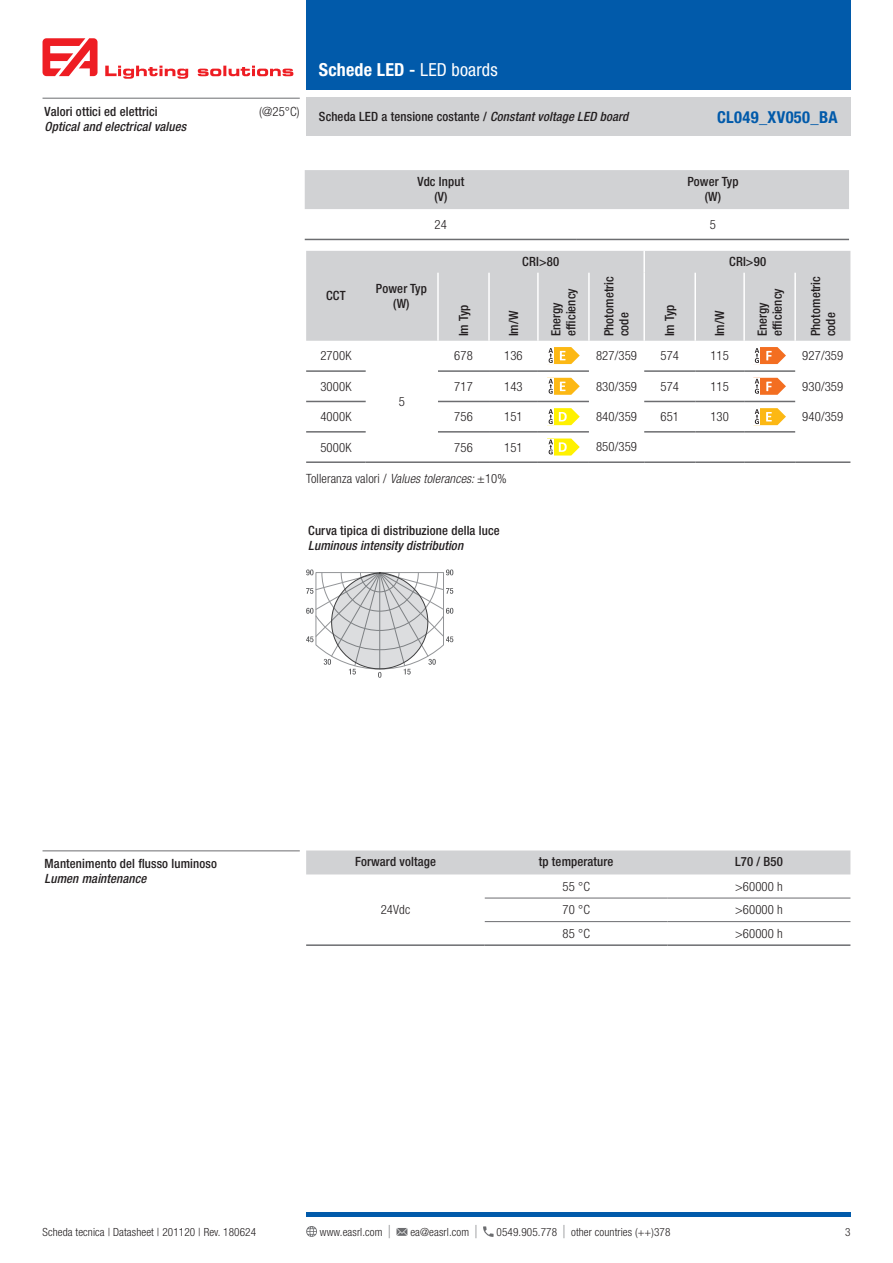
<style>
.page{position:relative;width:893px;height:1263px;background:#fff}
.page>*{position:absolute;margin:0;border:0;box-sizing:border-box;transform-origin:0 0}
.t1{font:700 condensed 18px "Helvetica Neue LT Std";letter-spacing:.01em;color:#fff}
.t2{font:700 condensed 16.5px "Helvetica Neue LT Std";letter-spacing:.02em;color:#015aaa}
.t3{font:500 condensed 12.75px/15px "Helvetica Neue LT Std";letter-spacing:.01em;color:#231f20}
.t4{font:300 condensed 12.75px "Helvetica Neue LT Std";letter-spacing:.01em;color:#231f20}
.t5{font:italic 500 condensed 12.75px "Helvetica Neue LT Std";letter-spacing:.01em;color:#231f20}
.t6{font:300 condensed 11.25px "Helvetica Neue LT Std";letter-spacing:.01em;color:#231f20}
.s1{font-weight:500}
.s2{font-weight:400}
.s3{font-style:italic}
.s4{font-size:18px;color:#6c6d70}
</style>
<div class="page">
<div style="left:306px;top:0;width:544px;height:89px;background:#015aaa"></div>
<svg style="left:43px;top:38px;width:55px;height:38px"></svg>
<svg style="left:105px;top:66px;width:188px;height:13px"></svg>
<hr style="left:43px;top:98px;width:257px;height:1px;background:#6c6d70">
<hr style="left:306px;top:1212px;width:544px;height:4px;background:#015aaa">
<svg style="left:306px;top:1226px;width:11px;height:11px"></svg>
<svg style="left:396px;top:1228px;width:11px;height:8px"></svg>
<svg style="left:483px;top:1226px;width:11px;height:11px"></svg>
<div style="left:306px;top:98px;width:544px;height:38px;background:#d1d2d4"></div>
<svg style="left:306px;top:569px;width:147px;height:109px"></svg>
<div style="left:306px;top:850px;width:544px;height:24px;background:#d1d2d4"></div>
<hr style="left:306px;top:944px;width:179px;height:2px;background:#6c6d70">
<hr style="left:485px;top:898px;width:183px;height:1px;background:#6c6d70">
<hr style="left:485px;top:921px;width:183px;height:1px;background:#6c6d70">
<hr style="left:485px;top:944px;width:183px;height:2px;background:#6c6d70">
<hr style="left:668px;top:944px;width:182px;height:2px;background:#6c6d70">
<hr style="left:668px;top:898px;width:182px;height:1px;background:#6c6d70">
<hr style="left:668px;top:921px;width:182px;height:1px;background:#6c6d70">
<hr style="left:43px;top:850px;width:257px;height:1px;background:#6c6d70">
<div style="left:305px;top:170px;width:544px;height:39px;background:#d1d2d4"></div>
<hr style="left:305px;top:239px;width:272px;height:1px;background:#6c6d70">
<hr style="left:577px;top:239px;width:272px;height:1px;background:#6c6d70">
<div style="left:306px;top:251px;width:544px;height:90px;background:#d1d2d4"></div>
<hr style="left:438px;top:370px;width:51px;height:2px;background:#6c6d70">
<hr style="left:644px;top:370px;width:51px;height:2px;background:#6c6d70">
<hr style="left:438px;top:401px;width:51px;height:1px;background:#6c6d70">
<hr style="left:644px;top:401px;width:51px;height:1px;background:#6c6d70">
<hr style="left:644px;top:431px;width:51px;height:2px;background:#6c6d70">
<hr style="left:437px;top:273px;width:2px;height:68px;background:#fff">
<hr style="left:488px;top:273px;width:2px;height:68px;background:#fff">
<hr style="left:537px;top:273px;width:2px;height:68px;background:#fff">
<hr style="left:694px;top:273px;width:2px;height:68px;background:#fff">
<hr style="left:743px;top:273px;width:2px;height:68px;background:#fff">
<hr style="left:588px;top:273px;width:2px;height:68px;background:#fff">
<hr style="left:794px;top:273px;width:2px;height:68px;background:#fff">
<hr style="left:643px;top:273px;width:2px;height:68px;background:#fff">
<hr style="left:643px;top:251px;width:2px;height:22px;background:#fff">
<hr style="left:306px;top:370px;width:60px;height:2px;background:#6c6d70">
<hr style="left:489px;top:370px;width:49px;height:2px;background:#6c6d70">
<hr style="left:538px;top:370px;width:51px;height:2px;background:#6c6d70">
<hr style="left:306px;top:401px;width:60px;height:1px;background:#6c6d70">
<hr style="left:489px;top:401px;width:49px;height:1px;background:#6c6d70">
<hr style="left:538px;top:401px;width:51px;height:1px;background:#6c6d70">
<hr style="left:306px;top:431px;width:60px;height:2px;background:#6c6d70">
<hr style="left:489px;top:431px;width:49px;height:2px;background:#6c6d70">
<hr style="left:538px;top:431px;width:51px;height:2px;background:#6c6d70">
<hr style="left:306px;top:461px;width:60px;height:2px;background:#6c6d70">
<hr style="left:366px;top:461px;width:72px;height:2px;background:#6c6d70">
<hr style="left:489px;top:461px;width:49px;height:2px;background:#6c6d70">
<hr style="left:538px;top:461px;width:51px;height:2px;background:#6c6d70">
<hr style="left:589px;top:461px;width:55px;height:2px;background:#6c6d70">
<hr style="left:795px;top:461px;width:55px;height:2px;background:#6c6d70">
<hr style="left:695px;top:370px;width:49px;height:2px;background:#6c6d70">
<hr style="left:744px;top:370px;width:51px;height:2px;background:#6c6d70">
<hr style="left:695px;top:401px;width:49px;height:1px;background:#6c6d70">
<hr style="left:744px;top:401px;width:51px;height:1px;background:#6c6d70">
<hr style="left:695px;top:431px;width:49px;height:2px;background:#6c6d70">
<hr style="left:744px;top:431px;width:51px;height:2px;background:#6c6d70">
<hr style="left:644px;top:461px;width:51px;height:2px;background:#6c6d70">
<hr style="left:695px;top:461px;width:49px;height:2px;background:#6c6d70">
<hr style="left:744px;top:461px;width:51px;height:2px;background:#6c6d70">
<hr style="left:438px;top:431px;width:51px;height:2px;background:#6c6d70">
<hr style="left:438px;top:461px;width:51px;height:2px;background:#6c6d70">
<svg style="left:548px;top:347px;width:32px;height:17px"></svg>
<svg style="left:754px;top:347px;width:32px;height:17px"></svg>
<svg style="left:548px;top:378px;width:32px;height:17px"></svg>
<svg style="left:754px;top:378px;width:32px;height:17px"></svg>
<svg style="left:548px;top:408px;width:32px;height:17px"></svg>
<svg style="left:754px;top:408px;width:32px;height:17px"></svg>
<svg style="left:547px;top:438px;width:33px;height:17px"></svg>
<p class="t3" style="left:45px;top:104px;width:115px">Valori ottici ed elettrici</p>
<p class="t4" style="left:259px;top:104px;width:42px">(@25°C)</p>
<p class="t5" style="left:45px;top:119px;width:143px">Optical and electrical values</p>
<h1 class="t1" style="left:319px;top:59px;width:180px">Schede LED <span class="s1">-</span> <span class="s2">LED boards</span></h1>
<p class="t3" style="left:319px;top:109px;width:311px">Scheda LED a tensione costante / <span class="s3">Constant voltage LED board</span></p>
<p class="t2" style="left:717px;top:107px;width:122px">CL049_XV050_BA</p>
<p class="t3" style="left:417px;top:173px;width:48px;text-align:center">Vdc Input (V)</p>
<p class="t3" style="left:687px;top:173px;width:52px;text-align:center">Power Typ (W)</p>
<p class="t4" style="left:435px;top:217px;width:14px">24</p>
<p class="t4" style="left:710px;top:217px;width:8px">5</p>
<p class="t3" style="left:326px;top:288px;width:21px">CCT</p>
<p class="t3" style="left:376px;top:281px;width:52px;text-align:center">Power Typ (W)</p>
<p class="t4" style="left:320px;top:349px;width:33px">2700K</p>
<p class="t3" style="left:522px;top:254px;width:38px">CRI&gt;80</p>
<p class="t3" style="left:729px;top:254px;width:38px">CRI&gt;90</p>
<p class="t3" style="left:456px;top:336px;width:34px;rotate:-90deg">lm Typ</p>
<p class="t3" style="left:506px;top:336px;width:27px;rotate:-90deg">lm/W</p>
<p class="t3" style="left:548px;top:336px;width:50px;rotate:-90deg">Energy efficiency</p>
<p class="t3" style="left:601px;top:336px;width:62px;rotate:-90deg">Photometric code</p>
<p class="t3" style="left:662px;top:336px;width:34px;rotate:-90deg">lm Typ</p>
<p class="t3" style="left:712px;top:336px;width:27px;rotate:-90deg">lm/W</p>
<p class="t3" style="left:754px;top:336px;width:50px;rotate:-90deg">Energy efficiency</p>
<p class="t3" style="left:808px;top:336px;width:62px;rotate:-90deg">Photometric code</p>
<p class="t4" style="left:454px;top:349px;width:20px">678</p>
<p class="t4" style="left:504px;top:348px;width:20px">136</p>
<p class="t4" style="left:596px;top:349px;width:43px">827/359</p>
<p class="t4" style="left:660px;top:348px;width:20px">574</p>
<p class="t4" style="left:710px;top:348px;width:20px">115</p>
<p class="t4" style="left:802px;top:349px;width:43px">927/359</p>
<p class="t4" style="left:320px;top:379px;width:33px">3000K</p>
<p class="t4" style="left:454px;top:379px;width:20px">717</p>
<p class="t4" style="left:504px;top:379px;width:20px">143</p>
<p class="t4" style="left:596px;top:379px;width:43px">830/359</p>
<p class="t4" style="left:660px;top:379px;width:20px">574</p>
<p class="t4" style="left:710px;top:379px;width:20px">115</p>
<p class="t4" style="left:802px;top:379px;width:43px">930/359</p>
<p class="t4" style="left:320px;top:409px;width:33px">4000K</p>
<p class="t4" style="left:454px;top:409px;width:20px">756</p>
<p class="t4" style="left:504px;top:409px;width:20px">151</p>
<p class="t4" style="left:596px;top:409px;width:43px">840/359</p>
<p class="t4" style="left:660px;top:409px;width:20px">651</p>
<p class="t4" style="left:710px;top:409px;width:20px">130</p>
<p class="t4" style="left:802px;top:409px;width:43px">940/359</p>
<p class="t4" style="left:320px;top:440px;width:33px">5000K</p>
<p class="t4" style="left:454px;top:440px;width:20px">756</p>
<p class="t4" style="left:504px;top:440px;width:20px">151</p>
<p class="t4" style="left:596px;top:439px;width:43px">850/359</p>
<p class="t4" style="left:399px;top:394px;width:8px">5</p>
<p class="t4" style="left:306px;top:471px;width:202px">Tolleranza valori / <span class="s3">Values tolerances:</span> ±10%</p>
<p class="t3" style="left:308px;top:523px;width:193px">Curva tipica di distribuzione della luce</p>
<p class="t5" style="left:308px;top:538px;width:156px">Luminous intensity distribution</p>
<p class="t3" style="left:45px;top:856px;width:174px">Mantenimento del flusso luminoso</p>
<p class="t5" style="left:45px;top:871px;width:103px">Lumen maintenance</p>
<p class="t3" style="left:355px;top:854px;width:82px">Forward voltage</p>
<p class="t3" style="left:539px;top:854px;width:76px">tp temperature</p>
<p class="t3" style="left:735px;top:854px;width:49px">L70 / B50</p>
<p class="t4" style="left:381px;top:902px;width:31px">24Vdc</p>
<p class="t4" style="left:562px;top:879px;width:29px">55 °C</p>
<p class="t4" style="left:735px;top:879px;width:49px">&gt;60000 h</p>
<p class="t4" style="left:562px;top:902px;width:29px">70 °C</p>
<p class="t4" style="left:735px;top:902px;width:49px">&gt;60000 h</p>
<p class="t4" style="left:562px;top:926px;width:29px">85 °C</p>
<p class="t4" style="left:735px;top:926px;width:49px">&gt;60000 h</p>
<p class="t6" style="left:43px;top:1225px;width:215px">Scheda tecnica | Datasheet | 201120 | Rev. 180624</p>
<p class="t6" style="left:320px;top:1225px;width:72px">www.easrl.com <span class="s4">|</span></p>
<p class="t6" style="left:410px;top:1225px;width:69px">ea@easrl.com <span class="s4">|</span></p>
<p class="t6" style="left:496px;top:1225px;width:176px">0549.905.778 <span class="s4">|</span> other countries (++)378</p>
<p class="t6" style="left:845px;top:1225px;width:7px">3</p>
</div>
